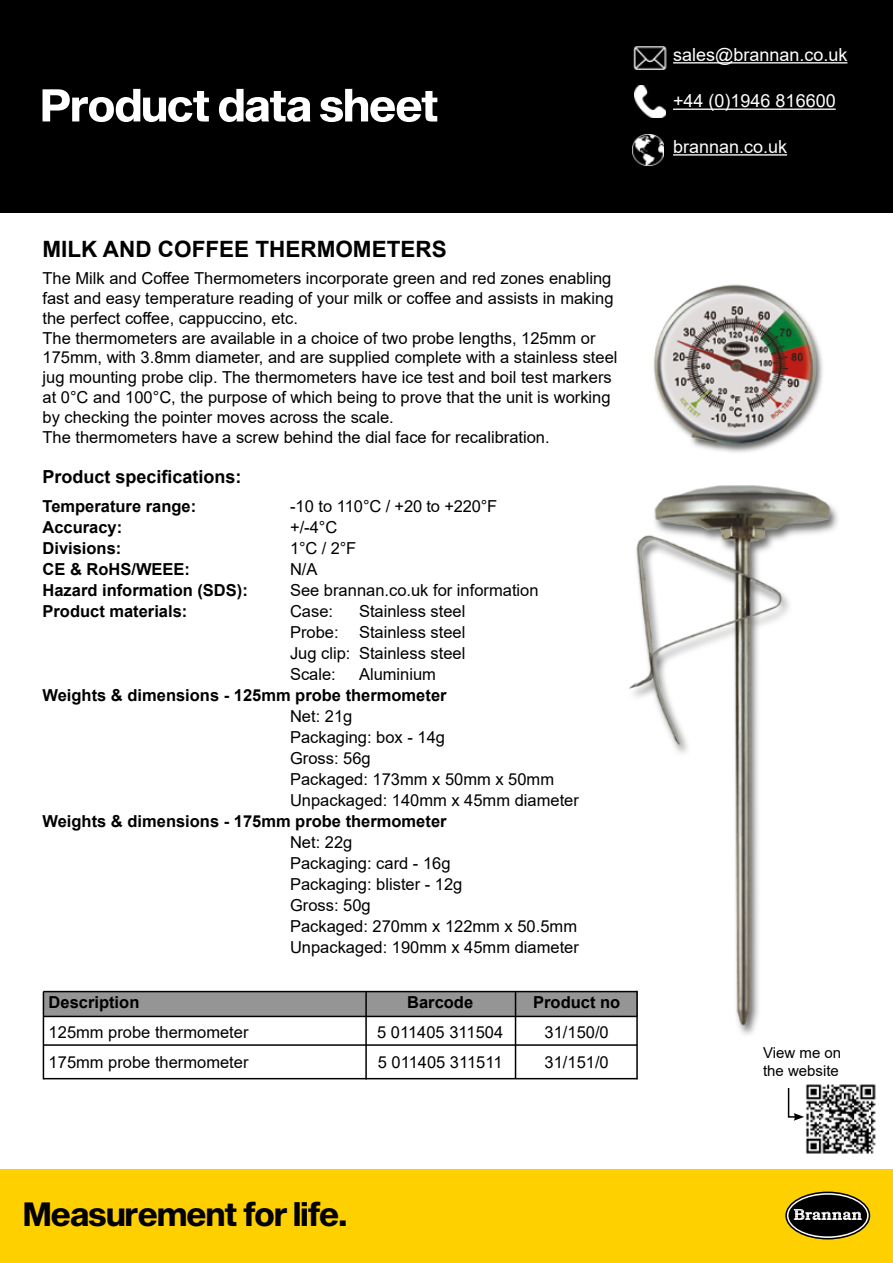
<style>
.page{position:relative;width:893px;height:1263px;background:#fff}
.page>*{position:absolute;margin:0;border:0;box-sizing:border-box;transform-origin:0 0}
.t1{font:33px "Sequel Sans Bold Disp";color:#000}
.t2{font:700 22.5px "Arial";color:#000}
.t3{font:18px "Arial";color:#fff}
.t4{font:700 18px "Arial";color:#000}
.t5{font:16.5px/21px "Arial";color:#000}
.t6{font:700 16.5px "Arial";color:#000}
.t7{font:15px/18px "Arial";color:#000}
</style>
<div class="page">
<div style="left:0;top:0;width:893px;height:213px;background:#000"></div>
<div style="left:0;top:1169px;width:893px;height:94px;background:#ffd000"></div>
<svg style="left:786px;top:1192px;width:83px;height:47px"></svg>
<div style="left:785px;top:1191px;width:85px;height:48px;border:2px solid #000;border-radius:50%"></div>
<div style="left:788px;top:1195px;width:79px;height:41px;background:#000;border-radius:50%"></div>
<svg style="left:794px;top:1209px;width:68px;height:11px"></svg>
<img style="left:633px;top:47px;width:34px;height:22px">
<hr style="left:673px;top:62px;width:174px;height:2px;background:#fff">
<img style="left:635px;top:86px;width:30px;height:32px">
<hr style="left:673px;top:109px;width:163px;height:1px;background:#fff">
<img style="left:633px;top:134px;width:31px;height:32px">
<hr style="left:673px;top:154px;width:114px;height:2px;background:#fff">
<svg style="left:43px;top:89px;width:394px;height:33px"></svg>
<img style="left:608px;top:485px;width:230px;height:550px">
<img style="left:653px;top:284px;width:170px;height:169px">
<div style="left:43px;top:991px;width:594px;height:25px;background:#959595"></div>
<hr style="left:43px;top:991px;width:594px;height:1px;background:#000">
<hr style="left:43px;top:1016px;width:594px;height:1px;background:#000">
<hr style="left:43px;top:1044px;width:594px;height:2px;background:#000">
<hr style="left:43px;top:1078px;width:594px;height:1px;background:#000">
<hr style="left:43px;top:992px;width:1px;height:87px;background:#000">
<hr style="left:365px;top:992px;width:2px;height:87px;background:#000">
<hr style="left:515px;top:991px;width:1px;height:88px;background:#000">
<hr style="left:636px;top:991px;width:2px;height:88px;background:#000">
<img style="left:806px;top:1084px;width:70px;height:70px">
<svg style="left:787px;top:1088px;width:17px;height:33px"></svg>
<p class="t3" style="left:673px;top:42px;width:176px">sales@brannan.co.uk</p>
<p class="t3" style="left:673px;top:89px;width:164px">+44 (0)1946 816600</p>
<p class="t3" style="left:673px;top:134px;width:116px">brannan.co.uk</p>
<h2 class="t2" style="left:43px;top:233px;width:406px">MILK AND COFFEE THERMOMETERS</h2>
<p class="t5" style="left:43px;top:268px;width:576px;line-height:19.8px">The Milk and Coffee Thermometers incorporate green and red zones enabling fast and easy temperature reading of your milk or coffee and assists in making the perfect coffee, cappuccino, etc.<br>The thermometers are available in a choice of two probe lengths, 125mm or 175mm, with 3.8mm diameter, and are supplied complete with a stainless steel jug mounting probe clip. The thermometers have ice test and boil test markers at 0°C and 100°C, the purpose of which being to prove that the unit is working by checking the pointer moves across the scale.<br>The thermometers have a screw behind the dial face for recalibration.</p>
<p class="t4" style="left:43px;top:464px;width:201px">Product specifications:</p>
<p class="t6" style="left:43px;top:494px;width:155px">Temperature range:</p>
<p class="t5" style="left:290px;top:495px;width:209px">-10 to 110°C / +20 to +220°F</p>
<p class="t6" style="left:43px;top:515px;width:81px">Accuracy:</p>
<p class="t5" style="left:290px;top:516px;width:49px">+/-4°C</p>
<p class="t6" style="left:43px;top:536px;width:80px">Divisions:</p>
<p class="t5" style="left:290px;top:537px;width:68px">1°C / 2°F</p>
<p class="t6" style="left:43px;top:557px;width:149px">CE &amp; RoHS/WEEE:</p>
<p class="t5" style="left:290px;top:558px;width:29px">N/A</p>
<p class="t6" style="left:43px;top:578px;width:207px">Hazard information (SDS):</p>
<p class="t5" style="left:290px;top:579px;width:250px">See brannan.co.uk for information</p>
<p class="t6" style="left:43px;top:599px;width:146px">Product materials:</p>
<p class="t5" style="left:290px;top:600px;width:45px">Case:</p>
<p class="t5" style="left:290px;top:600px;width:177px;text-align:justify;text-indent:69px">Stainless steel Probe: Stainless steel Jug clip: Stainless steel Scale:</p>
<p class="t5" style="left:359px;top:663px;width:79px">Aluminium</p>
<p class="t6" style="left:43px;top:683px;width:406px">Weights &amp; dimensions - 125mm probe thermometer</p>
<p class="t5" style="left:290px;top:705px;width:290px">Net: 21g<br>Packaging: box - 14g<br>Gross: 56g<br>Packaged: 173mm x 50mm x 50mm<br>Unpackaged: 140mm x 45mm diameter</p>
<p class="t6" style="left:43px;top:809px;width:406px">Weights &amp; dimensions - 175mm probe thermometer</p>
<p class="t5" style="left:290px;top:832px;width:290px">Net: 22g<br>Packaging: card - 16g<br>Packaging: blister - 12g<br>Gross: 50g<br>Packaged: 270mm x 122mm x 50.5mm<br>Unpackaged: 190mm x 45mm diameter</p>
<p class="t6" style="left:49px;top:990px;width:92px">Description</p>
<p class="t6" style="left:407px;top:990px;width:68px">Barcode</p>
<p class="t6" style="left:533px;top:990px;width:89px">Product no</p>
<p class="t5" style="left:49px;top:1021px;width:201px">125mm probe thermometer</p>
<p class="t5" style="left:377px;top:1021px;width:128px">5 011405 311504</p>
<p class="t5" style="left:545px;top:1021px;width:66px">31/150/0</p>
<p class="t5" style="left:49px;top:1051px;width:201px">175mm probe thermometer</p>
<p class="t5" style="left:378px;top:1051px;width:126px">5 011405 311511</p>
<p class="t5" style="left:545px;top:1051px;width:66px">31/151/0</p>
<p class="t7" style="left:763px;top:1044px;width:80px">View me on the website</p>
<h1 class="t1" style="left:24px;top:1191px;width:325px">Measurement for life.</h1>
</div>
